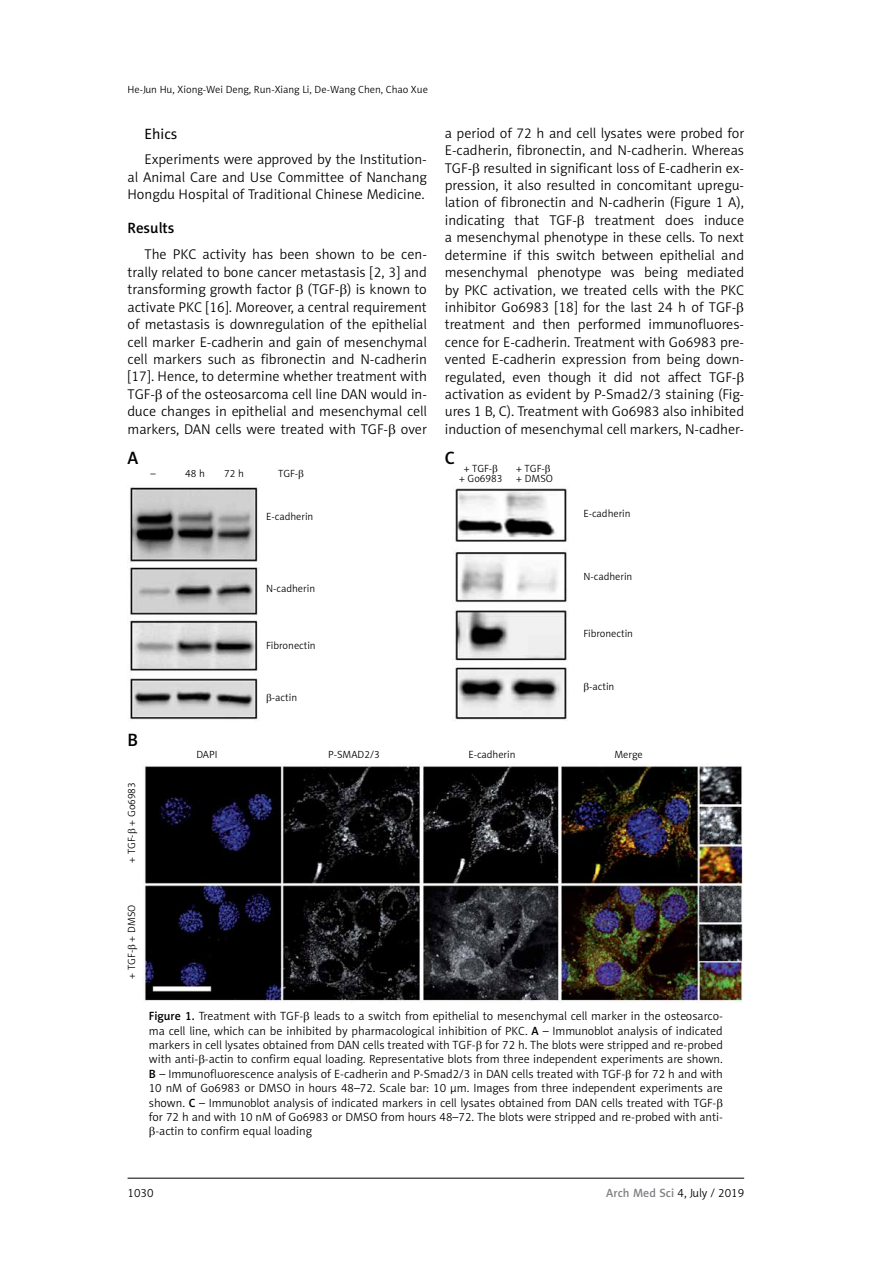
<style>
.page{position:relative;width:893px;height:1263px;background:#fff}
.page>*{position:absolute;margin:0;border:0;box-sizing:border-box;transform-origin:0 0}
.t1{font:18px "Naomi Sans EFN Medium";color:#000}
.t2{font:15px "Naomi Sans EFN Medium";color:#000}
.t3{font:15px "Naomi Sans EFN";color:#000}
.t4{font:14.25px/17.4px "Naomi Sans EFN Light";color:#000;text-align:justify}
.t5{font:12px "Naomi Sans EFN Light";color:#000}
.t6{font:10.5px "Naomi Sans EFN Light";color:#000}
.s1{font-family:"Naomi Sans EFN Medium"}
.s2{font-family:"Naomi Sans EFN Medium";color:#808285}
</style>
<div class="page">
<hr style="left:128px;top:1178px;width:616px;height:1px;background:#000">
<img style="left:129px;top:485px;width:131px;height:235px">
<img style="left:455px;top:488px;width:113px;height:232px">
<img style="left:142px;top:763px;width:601px;height:240px">
<p class="t6" style="left:128px;top:83px;width:302px">He-Jun Hu, Xiong-Wei Deng, Run-Xiang Li, De-Wang Chen, Chao Xue</p>
<p class="t3" style="left:145px;top:124px;width:34px">Ehics</p>
<p class="t4" style="left:128px;top:151px;width:301px;text-indent:17px">Experiments were approved by the Institution&shy;al Animal Care and Use Committee of Nanchang Hongdu Hospital of Traditional Chinese Medicine.</p>
<p class="t2" style="left:128px;top:219px;width:48px">Results</p>
<p class="t4" style="left:128px;top:246px;width:301px;text-indent:17px">The PKC activity has been shown to be cen&shy;trally related to bone cancer metastasis [2, 3] and transforming growth factor (TGF- ) is known to activate PKC [16]. Moreover, a central requirement of metastasis is downregulation of the epithelial cell marker E-cadherin and gain of mesenchymal cell markers such as fibronectin and N-cadherin [17]. Hence, to determine whether treatment with TGF- of the osteosarcoma cell line DAN would in&shy;duce changes in epithelial and mesenchymal cell markers, DAN cells were treated with TGF- over</p>
<p class="t4" style="left:445px;top:124px;width:301px">a period of 72 h and cell lysates were probed for E-cadherin, fibronectin, and N-cadherin. Whereas TGF- resulted in significant loss of E-cadherin ex&shy;pression, it also resulted in concomitant upregu&shy;lation of fibronectin and N-cadherin (Figure 1 A), indicating that TGF-</p>
<p class="t4" style="left:445px;top:211px;width:301px;text-align:left;text-indent:150px">treatment does induce a mesenchymal phenotype in these cells. To next determine if this switch between epithelial and mesenchymal phenotype was being mediated by PKC activation, we treated cells with the PKC inhibitor Go6983 [18] for the last 24 h of TGF&shy;treatment and then performed immunofluores&shy;cence for E-cadherin. Treatment with Go6983 pre&shy;vented E-cadherin expression from being down&shy;regulated, even though it did not affect TGF&shy;activation as evident by P-Smad2/3 staining (Fig&shy;ures 1 B, C). Treatment with Go6983 also inhibited induction of mesenchymal cell markers, N-cadher-</p>
<p class="t1" style="left:128px;top:447px;width:12px">A</p>
<p class="t1" style="left:445px;top:447px;width:12px">C</p>
<p class="t6" style="left:464px;top:462px;width:30px">+ TGF-</p>
<p class="t6" style="left:516px;top:462px;width:30px">+ TGF-</p>
<p class="t6" style="left:459px;top:473px;width:45px">+ Go6983</p>
<p class="t6" style="left:516px;top:473px;width:38px">+ DMSO</p>
<p class="t6" style="left:150px;top:467px;width:7px">–</p>
<p class="t6" style="left:185px;top:467px;width:21px">48 h</p>
<p class="t6" style="left:224px;top:467px;width:21px">72 h</p>
<p class="t6" style="left:278px;top:467px;width:22px">TGF-</p>
<p class="t6" style="left:266px;top:510px;width:49px">E-cadherin</p>
<p class="t6" style="left:266px;top:582px;width:50px">N-cadherin</p>
<p class="t6" style="left:266px;top:639px;width:51px">Fibronectin</p>
<p class="t1" style="left:128px;top:729px;width:12px">B</p>
<p class="t6" style="left:272px;top:691px;width:27px">-actin</p>
<p class="t6" style="left:583px;top:507px;width:49px">E-cadherin</p>
<p class="t6" style="left:583px;top:570px;width:50px">N-cadherin</p>
<p class="t6" style="left:583px;top:627px;width:51px">Fibronectin</p>
<p class="t6" style="left:589px;top:680px;width:27px">-actin</p>
<p class="t6" style="left:126px;top:863px;width:82px;rotate:-90deg">+ TGF- + Go6983</p>
<p class="t6" style="left:197px;top:748px;width:22px">DAPI</p>
<p class="t6" style="left:328px;top:748px;width:53px">P-SMAD2/3</p>
<p class="t6" style="left:468px;top:748px;width:49px">E-cadherin</p>
<p class="t6" style="left:614px;top:748px;width:30px">Merge</p>
<p class="t6" style="left:126px;top:979px;width:75px;rotate:-90deg">+ TGF- + DMSO</p>
<p class="t5" style="left:149px;top:1009px;width:576px"><span class="s1">Figure 1.</span> Treatment with TGF- leads to a switch from epithelial to mesenchymal cell marker in the osteosarco-</p>
<p class="t5" style="left:149px;top:1024px;width:575px">ma cell line, which can be inhibited by pharmacological inhibition of PKC. <span class="s1">A</span> – Immunoblot analysis of indicated</p>
<p class="t5" style="left:149px;top:1038px;width:576px">markers in cell lysates obtained from DAN cells treated with TGF- for 72 h. The blots were stripped and re-probed</p>
<p class="t5" style="left:149px;top:1052px;width:576px">with anti- -actin to confirm equal loading. Representative blots from three independent experiments are shown.</p>
<p class="t5" style="left:149px;top:1067px;width:576px"><span class="s1">B</span> – Immunofluorescence analysis of E-cadherin and P-Smad2/3 in DAN cells treated with TGF- for 72 h and with</p>
<p class="t5" style="left:149px;top:1081px;width:575px">10 nM of Go6983 or DMSO in hours 48–72. Scale bar: 10 μm. Images from three independent experiments are</p>
<p class="t5" style="left:149px;top:1096px;width:569px">shown. <span class="s1">C</span> – Immunoblot analysis of indicated markers in cell lysates obtained from DAN cells treated with TGF-</p>
<p class="t5" style="left:149px;top:1110px;width:575px">for 72 h and with 10 nM of Go6983 or DMSO from hours 48–72. The blots were stripped and re-probed with anti-</p>
<p class="t5" style="left:155px;top:1124px;width:158px">-actin to confirm equal loading</p>
<p class="t5" style="left:128px;top:1186px;width:27px">1030</p>
<p class="t5" style="left:606px;top:1186px;width:139px"><span class="s2">Arch Med Sci</span> 4, July / 2019</p>
</div>
